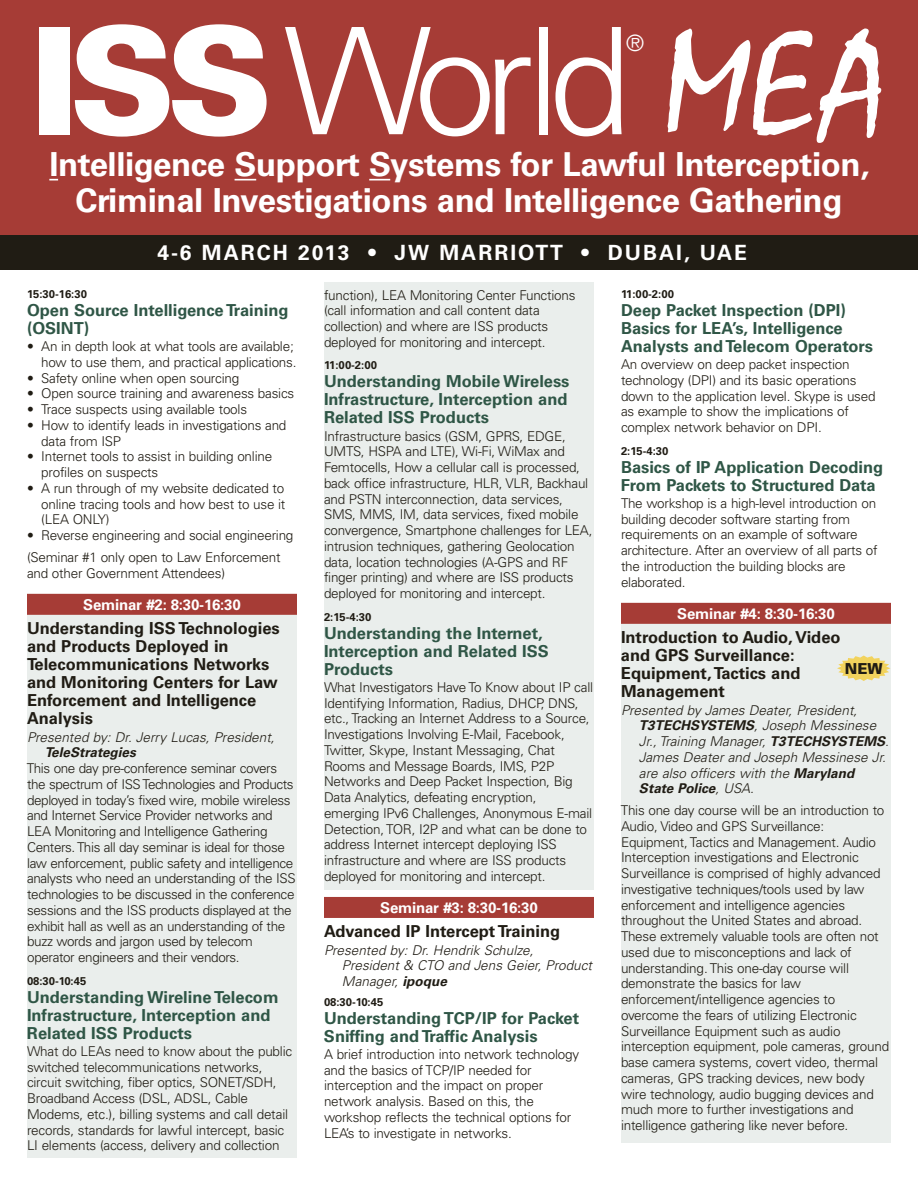
<style>
.page{position:relative;width:918px;height:1188px;background:#fff}
.page>*{position:absolute;margin:0;border:0;box-sizing:border-box;transform-origin:0 0}
.t1{font:300 148.5px "Univers";letter-spacing:-.08em;color:#fff}
.t2{font:700 33px/36px "Univers";letter-spacing:-.01em;color:#fff;text-align:center}
.t3{font:300 22.5px "Univers";color:#fff}
.t4{font:700 21px "Univers";letter-spacing:.095em;color:#fff}
.t5{font:700 16.5px/18px "Univers";color:#2f5646}
.t6{font:700 16.5px/18px "Univers";color:#201c14}
.t7{font:900 15.15px "Univers";color:#201c14}
.t8{font:700 15px "Univers";letter-spacing:-.01em;color:#fff}
.t9{font:300 13.5px/15.8px "Univers";letter-spacing:-.02em;color:#201c14}
.t10{font:italic 300 13.5px/15.8px "Univers";letter-spacing:.005em;color:#201c14}
.t11{font:italic 700 13.5px "Univers";letter-spacing:.005em;color:#201c14}
.t12{font:700 11.25px "Univers";color:#201c14}
.s1{font-weight:900}
.s2{font-family:"Mistral";font-weight:400}
.s3{font-weight:700}
</style>
<div class="page">
<div style="left:27px;top:604px;width:270px;height:554px;background:#eaeeec"></div>
<div style="left:324px;top:282px;width:270px;height:608px;background:#eaeeec"></div>
<div style="left:621px;top:612px;width:270px;height:531px;background:#eaeeec"></div>
<div style="left:27px;top:594px;width:270px;height:21px;background:#a63c36"></div>
<div style="left:324px;top:897px;width:270px;height:21px;background:#a63c36"></div>
<div style="left:621px;top:603px;width:270px;height:21px;background:#a63c36"></div>
<div style="left:0;top:0;width:918px;height:252px;background:#a63c36"></div>
<div style="left:0;top:235px;width:918px;height:35px;background:#201c14"></div>
<svg style="left:235px;top:179px;width:21px;height:1px"></svg>
<svg style="left:369px;top:179px;width:21px;height:1px"></svg>
<svg style="left:837px;top:656px;width:53px;height:25px"></svg>
<h1 class="t1" style="left:30px;top:27px;width:859px"><span class="s1">ISS</span>World <span class="s2">MEA</span></h1>
<h3 class="t3" style="left:626px;top:35px;width:19px">®</h3>
<h2 class="t2" style="left:49px;top:150px;width:822px">Intelligence Support Systems for Lawful Interception,<br>Criminal Investigations and Intelligence Gathering</h2>
<h3 class="t4" style="left:157px;top:245px;width:591px">4-6 MARCH 2013 • JW MARRIOTT • DUBAI, UAE</h3>
<p class="t12" style="left:27px;top:290px;width:61px">15:30-16:30</p>
<p class="t5" style="left:27px;top:303px;width:263px">Open Source Intelligence Training (OSINT)</p>
<p class="t9" style="left:27px;top:340px;width:271px;text-align:right">• An in depth look at what tools are available; how to use them, and practical applications.</p>
<p class="t9" style="left:27px;top:371px;width:214px">• Safety online when open sourcing</p>
<p class="t9" style="left:27px;top:387px;width:269px">• Open source training and awareness basics</p>
<p class="t9" style="left:27px;top:403px;width:222px">• Trace suspects using available tools</p>
<p class="t9" style="left:41px;top:418px;width:247px;text-indent:-14px">• How to identify leads in investigations and data from ISP</p>
<p class="t9" style="left:41px;top:450px;width:232px;text-indent:-14px">• Internet tools to assist in building online profiles on suspects</p>
<p class="t9" style="left:41px;top:481px;width:246px;text-align:justify;text-indent:-14px">• A run through of my website dedicated to online tracing tools and how best to use it (LEA ONLY)</p>
<p class="t9" style="left:27px;top:526px;width:268px;line-height:21.8px">• Reverse engineering and social engineering (Seminar #1 only open to Law Enforcement</p>
<p class="t9" style="left:27px;top:566px;width:200px">and other Government Attendees)</p>
<p class="t8" style="left:83px;top:599px;width:159px">Seminar #2: 8:30-16:30</p>
<p class="t6" style="left:27px;top:621px;width:254px">Understanding ISS Technologies and Products Deployed in<br>Telecommunications Networks and Monitoring Centers for Law<br>Enforcement and Intelligence<br>Analysis</p>
<p class="t10" style="left:27px;top:730px;width:249px">Presented by: Dr. Jerry Lucas, President,</p>
<p class="t11" style="left:45px;top:748px;width:92px">TeleStrategies</p>
<p class="t9" style="left:27px;top:762px;width:270px">This one day pre-conference seminar covers the spectrum of ISS Technologies and Products deployed in today’s fixed wire, mobile wireless and Internet Service Provider networks and LEA Monitoring and Intelligence Gathering Centers. This all day seminar is ideal for those law enforcement, public safety and intelligence analysts who need an understanding of the ISS technologies to be discussed in the conference sessions and the ISS products displayed at the exhibit hall as well as an understanding of the buzz words and jargon used by telecom operator engineers and their vendors.</p>
<p class="t12" style="left:27px;top:976px;width:61px">08:30-10:45</p>
<p class="t5" style="left:27px;top:989px;width:253px">Understanding Wireline Telecom<br>Infrastructure, Interception and<br>Related ISS Products</p>
<p class="t9" style="left:27px;top:1044px;width:267px">What do LEAs need to know about the public switched telecommunications networks, circuit switching, fiber optics, SONET/SDH, Broadband Access (DSL, ADSL, Cable Modems, etc.), billing systems and call detail records, standards for lawful intercept, basic LI elements (access, delivery and collection</p>
<p class="t9" style="left:324px;top:288px;width:253px">function), LEA Monitoring Center Functions (call information and call content data collection) and where are ISS products deployed for monitoring and intercept.</p>
<p class="t12" style="left:324px;top:361px;width:55px">11:00-2:00</p>
<p class="t5" style="left:324px;top:374px;width:247px">Understanding Mobile Wireless<br>Infrastructure, Interception and<br>Related ISS Products</p>
<p class="t9" style="left:324px;top:429px;width:270px">Infrastructure basics (GSM, GPRS, EDGE, UMTS, HSPA and LTE), Wi-Fi, WiMax and Femtocells, How a cellular call is processed, back office infrastructure, HLR, VLR, Backhaul and PSTN interconnection, data services, SMS, MMS, IM, data services, fixed mobile convergence, Smartphone challenges for LEA, intrusion techniques, gathering Geolocation data, location technologies (A-GPS and RF finger printing) and where are ISS products deployed for monitoring and intercept.</p>
<p class="t12" style="left:324px;top:612px;width:49px">2:15-4:30</p>
<p class="t5" style="left:324px;top:625px;width:226px">Understanding the Internet,<br>Interception and Related ISS<br>Products</p>
<p class="t9" style="left:324px;top:680px;width:271px">What Investigators Have To Know about IP call Identifying Information, Radius, DHCP, DNS, etc., Tracking an Internet Address to a Source, Investigations Involving E-Mail, Facebook, Twitter, Skype, Instant Messaging, Chat Rooms and Message Boards, IMS, P2P Networks and Deep Packet Inspection, Big Data Analytics, defeating encryption, emerging IPv6 Challenges, Anonymous E-mail Detection, TOR, I2P and what can be done to address Internet intercept deploying ISS infrastructure and where are ISS products deployed for monitoring and intercept.</p>
<p class="t8" style="left:380px;top:902px;width:159px">Seminar #3: 8:30-16:30</p>
<p class="t6" style="left:324px;top:924px;width:238px">Advanced IP Intercept Training</p>
<p class="t10" style="left:342px;top:943px;width:252px;text-indent:-18px">Presented by: Dr. Hendrik Schulze,<br>President &amp; CTO and Jens Geier, Product<br>Manager, <span class="s3">ipoque</span></p>
<p class="t12" style="left:324px;top:998px;width:61px">08:30-10:45</p>
<p class="t5" style="left:324px;top:1010px;width:257px">Understanding TCP/IP for Packet<br>Sniffing and Traffic Analysis</p>
<p class="t9" style="left:324px;top:1048px;width:257px">A brief introduction into network technology and the basics of TCP/IP needed for interception and the impact on proper network analysis. Based on this, the workshop reflects the technical options for LEA’s to investigate in networks.</p>
<p class="t12" style="left:621px;top:290px;width:55px">11:00-2:00</p>
<p class="t5" style="left:621px;top:303px;width:254px">Deep Packet Inspection (DPI)<br>Basics for LEA’s, Intelligence<br>Analysts and Telecom Operators</p>
<p class="t9" style="left:621px;top:358px;width:256px">An overview on deep packet inspection technology (DPI) and its basic operations down to the application level. Skype is used as example to show the implications of complex network behavior on DPI.</p>
<p class="t12" style="left:621px;top:447px;width:49px">2:15-4:30</p>
<p class="t5" style="left:621px;top:459px;width:264px">Basics of IP Application Decoding<br>From Packets to Structured Data</p>
<p class="t9" style="left:621px;top:497px;width:258px">The workshop is a high-level introduction on building decoder software starting from requirements on an example of software architecture. After an overview of all parts of the introduction the building blocks are elaborated.</p>
<p class="t8" style="left:677px;top:608px;width:159px">Seminar #4: 8:30-16:30</p>
<p class="t6" style="left:621px;top:630px;width:221px">Introduction to Audio, Video and GPS Surveillance:<br>Equipment,Tactics and<br>Management</p>
<p class="t10" style="left:639px;top:703px;width:251px;text-indent:-18px">Presented by James Deater, President, <span class="s3">T3TECHSYSTEMS</span>, Joseph Messinese Jr., Training Manager, <span class="s3">T3TECHSYSTEMS</span>.<br>James Deater and Joseph Messinese Jr. are also officers with the <span class="s3">Maryland State Police</span>, USA.</p>
<p class="t9" style="left:621px;top:804px;width:270px">This one day course will be an introduction to Audio, Video and GPS Surveillance:<br>Equipment, Tactics and Management. Audio Interception investigations and Electronic Surveillance is comprised of highly advanced investigative techniques/tools used by law enforcement and intelligence agencies throughout the United States and abroad.<br>These extremely valuable tools are often not used due to misconceptions and lack of understanding. This one-day course will demonstrate the basics for law enforcement/intelligence agencies to overcome the fears of utilizing Electronic Surveillance Equipment such as audio interception equipment, pole cameras, ground base camera systems, covert video, thermal cameras, GPS tracking devices, new body wire technology, audio bugging devices and much more to further investigations and intelligence gathering like never before.</p>
<p class="t7" style="left:845px;top:663px;width:39px">NEW</p>
</div>
